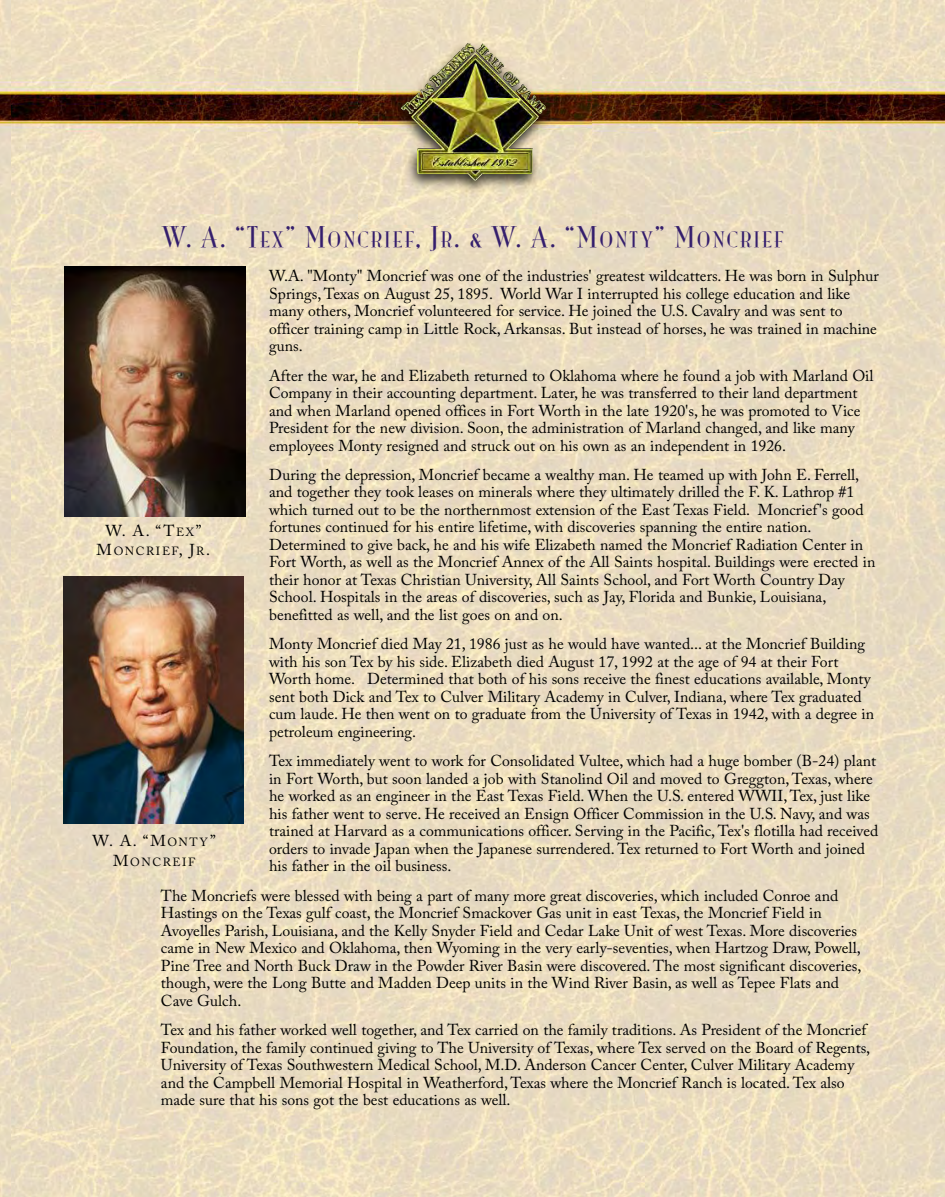
<style>
.page{position:relative;width:945px;height:1197px;background:#fff}
.page>*{position:absolute;margin:0;border:0;box-sizing:border-box;transform-origin:0 0}
.t1{font:19.6px "Mona Lisa Solid ITCTT";letter-spacing:.125em;color:#341e6d}
.t2{font:15.75px/17.5px "Adobe Caslon Pro";color:#000}
.t3{font:11.9px "Adobe Caslon Pro";letter-spacing:.135em;color:#000}
.s1{font-size:26.25px}
.s2{font-size:11.9px}
.s3{font-size:15.75px}
</style>
<div class="page">
<img style="left:11px;top:0;width:934px;height:1197px">
<img style="left:0;top:0;width:11px;height:1197px">
<img style="left:65px;top:266px;width:180px;height:250px">
<img style="left:63px;top:577px;width:180px;height:246px">
<img style="left:359px;top:9px;width:233px;height:219px">
<img style="left:429px;top:43px;width:70px;height:44px">
<p class="t1" style="left:162px;top:229px;width:623px"><span class="s1">W. A. “T</span>EX<span class="s1">” M</span>ONCRIEF<span class="s1">, J</span>R<span class="s1">. &amp; W. A. “M</span>ONTY<span class="s1">” M</span>ONCRIEF</p>
<p class="t2" style="left:269px;top:269px;width:611px">W.A. "monty" moncrief was one of the industries' greatest wildcatters. he was born in sulphur springs, texas on August 25, 1895. World War i interrupted his college education and like many others, moncrief volunteered for service. he joined the u.s. Cavalry and was sent to officer training camp in little rock, Arkansas. but instead of horses, he was trained in machine guns.</p>
<p class="t2" style="left:269px;top:368px;width:606px">After the war, he and elizabeth returned to oklahoma where he found a job with marland oil Company in their accounting department. later, he was transferred to their land department and when marland opened offices in fort Worth in the late 1920's, he was promoted to vice president for the new division. soon, the administration of marland changed, and like many employees monty resigned and struck out on his own as an independent in 1926.</p>
<p class="t2" style="left:269px;top:468px;width:608px">During the depression, moncrief became a wealthy man. he teamed up with John e. ferrell, and together they took leases on minerals where they ultimately drilled the f. K. lathrop #1 which turned out to be the northernmost extension of the east texas field. moncrief's good fortunes continued for his entire lifetime, with discoveries spanning the entire nation.<br>Determined to give back, he and his wife elizabeth named the moncrief radiation Center in fort Worth, as well as the moncrief Annex of the All saints hospital. buildings were erected in their honor at texas Christian university, All saints school, and fort Worth Country Day school. hospitals in the areas of discoveries, such as Jay, florida and bunkie, louisiana, benefitted as well, and the list goes on and on.</p>
<p class="t2" style="left:269px;top:637px;width:606px">monty moncrief died may 21, 1986 just as he would have wanted... at the moncrief building with his son tex by his side. elizabeth died August 17, 1992 at the age of 94 at their fort Worth home. Determined that both of his sons receive the finest educations available, monty sent both Dick and tex to Culver military Academy in Culver, indiana, where tex graduated cum laude. he then went on to graduate from the university of texas in 1942, with a degree in petroleum engineering.</p>
<p class="t2" style="left:269px;top:754px;width:611px">tex immediately went to work for Consolidated vultee, which had a huge bomber (b-24) plant in fort Worth, but soon landed a job with stanolind oil and moved to Greggton, texas, where he worked as an engineer in the east texas field. When the u.s. entered WWii, tex, just like his father went to serve. he received an ensign officer Commission in the u.s. navy, and was trained at harvard as a communications officer. serving in the pacific, tex's flotilla had received orders to invade Japan when the Japanese surrendered. tex returned to fort Worth and joined his father in the oil business.</p>
<p class="t2" style="left:161px;top:889px;width:702px">the moncriefs were blessed with being a part of many more great discoveries, which included Conroe and hastings on the texas gulf coast, the moncrief smackover Gas unit in east texas, the moncrief field in Avoyelles parish, louisiana, and the Kelly snyder field and Cedar lake unit of west texas. more discoveries came in new mexico and oklahoma, then Wyoming in the very early-seventies, when hartzog Draw, powell, pine tree and north buck Draw in the powder river basin were discovered. the most significant discoveries, though, were the long butte and madden Deep units in the Wind river basin, as well as tepee flats and Cave Gulch.</p>
<p class="t2" style="left:161px;top:1023px;width:711px">tex and his father worked well together, and tex carried on the family traditions. As president of the moncrief foundation, the family continued giving to the university of texas, where tex served on the board of regents, university of texas southwestern medical school, m.D. Anderson Cancer Center, Culver military Academy and the Campbell memorial hospital in Weatherford, texas where the moncrief ranch is located. tex also made sure that his sons got the best educations as well.</p>
<p class="t2" style="left:105px;top:524px;width:98px">W. A. “t<span class="s2">ex</span>”</p>
<p class="t3" style="left:97px;top:547px;width:115px"><span class="s3">m</span>onCrief<span class="s3">, J</span>r<span class="s3">.</span></p>
<p class="t2" style="left:93px;top:834px;width:125px">W. A. “m<span class="s2">onty</span>”</p>
<p class="t3" style="left:113px;top:857px;width:83px"><span class="s3">m</span>onCreif</p>
</div>
